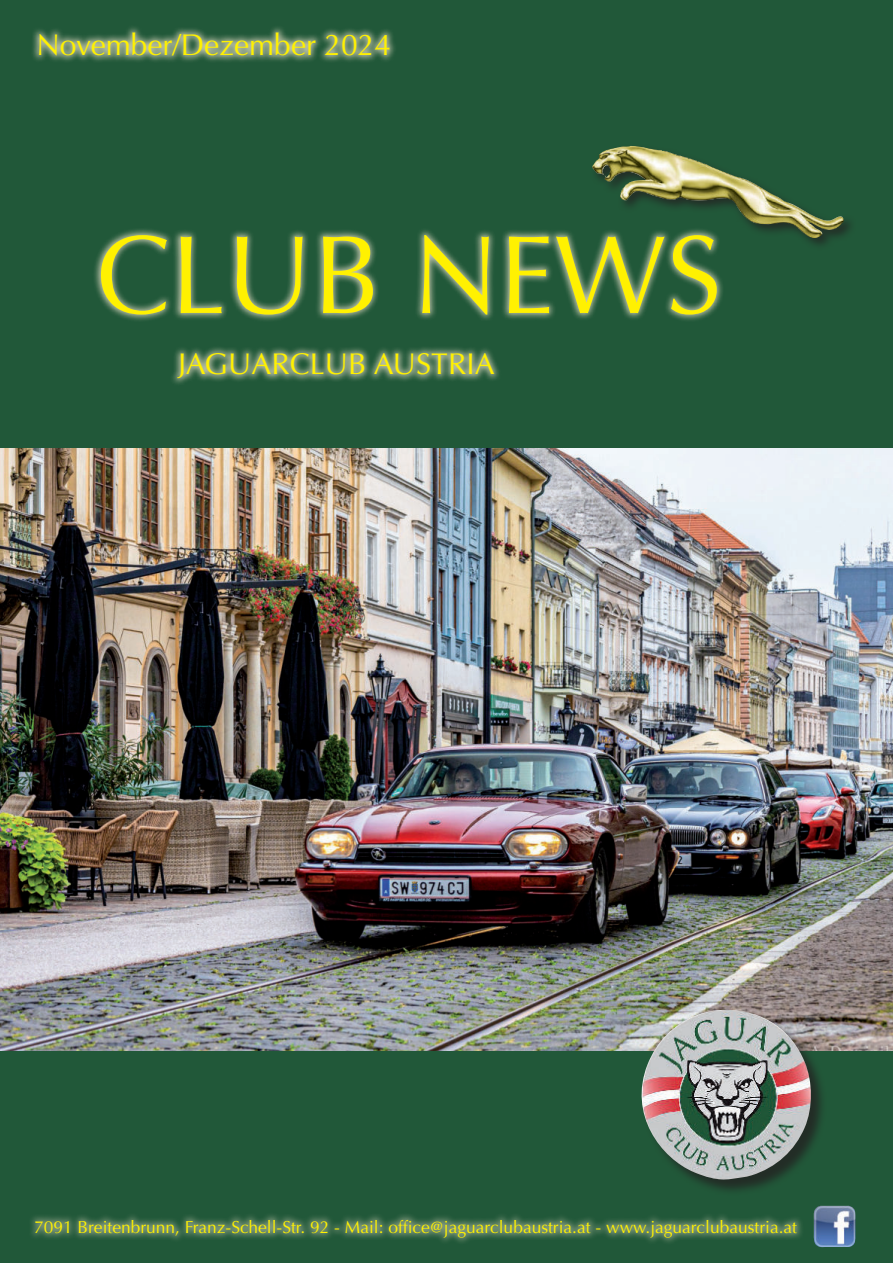
<style>
.page{position:relative;width:893px;height:1263px;background:#fff}
.page>*{position:absolute;margin:0;border:0;box-sizing:border-box;transform-origin:0 0}
.t1{font:111.45px "Optima";color:#fff101}
.t2{font:30px "Optima";color:#fff101}
.t3{font:17.4px "Optima";color:#fff101}
</style>
<div class="page">
<img style="left:0;top:447px;width:893px;height:604px">
<div style="left:0;top:0;width:893px;height:447px;background:#215839"></div>
<div style="left:0;top:1051px;width:893px;height:212px;background:#215839"></div>
<div style="left:169px;top:345px;width:333px;height:41px;background:#fbecd5;opacity:.75"></div>
<img style="left:592px;top:146px;width:252px;height:96px">
<div style="left:93px;top:227px;width:632px;height:96px;background:#fbecd5;opacity:.75"></div>
<div style="left:31px;top:25px;width:367px;height:39px;background:#fbecd5;opacity:.75"></div>
<div style="left:27px;top:1211px;width:777px;height:34px;background:#fbecd5;opacity:.45"></div>
<img style="left:813px;top:1206px;width:43px;height:41px">
<div style="left:642px;top:1010px;width:186px;height:186px;background:#231f20;opacity:.75"></div>
<img style="left:628px;top:1010px;width:185px;height:171px">
<h2 class="t2" style="left:36px;top:33px;width:356px">November/Dezember 2024</h2>
<h1 class="t1" style="left:96px;top:229px;width:627px">CLUB NEWS</h1>
<h2 class="t2" style="left:178px;top:352px;width:318px">JAGUARCLUB AUSTRIA</h2>
<p class="t3" style="left:34px;top:1217px;width:765px">7091 Breitenbrunn, Franz-Schell-Str. 92 - Mail: office@jaguarclubaustria.at - www.jaguarclubaustria.at</p>
</div>
